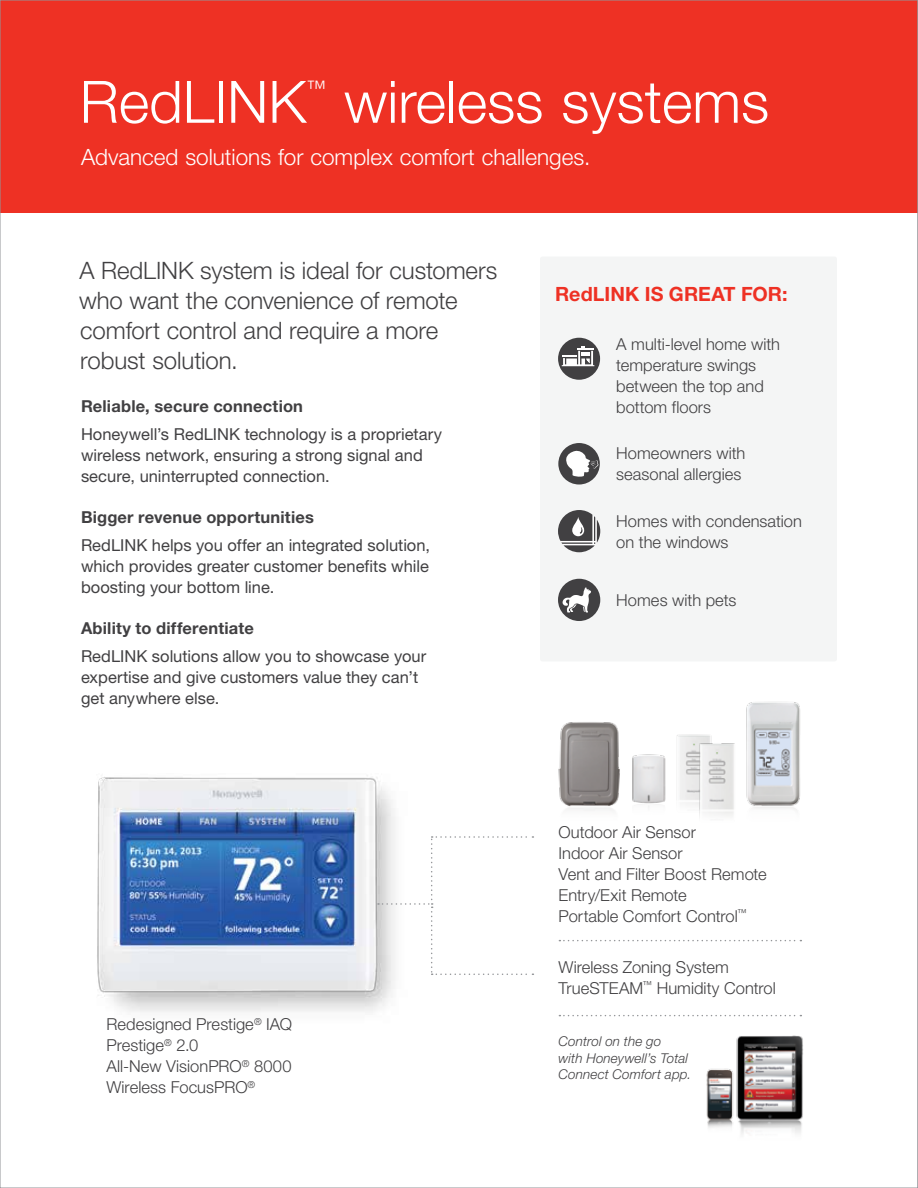
<style>
.page{position:relative;width:918px;height:1188px;background:#fff}
.page>*{position:absolute;margin:0;border:0;box-sizing:border-box;transform-origin:0 0}
.t1{font:300 58.5px "Helvetica Neue LT Std";color:#fff}
.t2{font:300 24px/30px "Helvetica Neue LT Std";letter-spacing:-.005em;color:#414042}
.t3{font:300 22.5px "Helvetica Neue LT Std";color:#fff}
.t4{font:300 20.1px "Helvetica Neue LT Std";color:#fff}
.t5{font:700 19.65px "Helvetica Neue LT Std";letter-spacing:.005em;color:#ee3124}
.t6{font:300 16.5px/21px "Helvetica Neue LT Std";color:#414042}
.t7{font:16.5px/21px "Helvetica Neue LT Std";color:#414042}
.t8{font:700 16.5px "Helvetica Neue LT Std";letter-spacing:.01em;color:#414042}
.t9{font:italic 300 13.5px/16.5px "Helvetica Neue LT Std";letter-spacing:.01em;color:#414042}
</style>
<div class="page">
<div style="left:540px;top:256px;width:297px;height:406px;background:#f4f5f5;border-radius:2px"></div>
<img style="left:97px;top:777px;width:298px;height:235px">
<div style="left:0;top:0;width:918px;height:213px;background:#ee3124"></div>
<div style="left:358px;top:830px;width:182px;height:108px;background:#000;opacity:.27"></div>
<svg style="left:559px;top:940px;width:242px;height:1px"></svg>
<svg style="left:559px;top:1015px;width:242px;height:1px"></svg>
<img style="left:706px;top:1035px;width:97px;height:99px">
<img style="left:746px;top:702px;width:54px;height:109px">
<img style="left:677px;top:734px;width:35px;height:72px">
<img style="left:698px;top:740px;width:37px;height:76px">
<img style="left:632px;top:754px;width:34px;height:54px">
<img style="left:558px;top:722px;width:62px;height:89px">
<div style="left:558px;top:579px;width:42px;height:42px;background:#414042;border-radius:50%"></div>
<svg style="left:562px;top:587px;width:29px;height:25px"></svg>
<svg style="left:558px;top:443px;width:42px;height:42px"></svg>
<svg style="left:558px;top:510px;width:42px;height:42px"></svg>
<div style="left:558px;top:338px;width:42px;height:42px;background:#414042;border-radius:50%"></div>
<svg style="left:562px;top:346px;width:32px;height:20px"></svg>
<div style="left:405px;top:907px;width:135px;height:101px;background:#fff"></div>
<svg style="left:378px;top:836px;width:155px;height:139px"></svg>
<h1 class="t1" style="left:80px;top:66px;width:228px">RedLINK</h1>
<p class="t4" style="left:306px;top:75px;width:21px">™</p>
<h1 class="t1" style="left:344px;top:66px;width:427px">wireless systems</h1>
<h3 class="t3" style="left:81px;top:143px;width:511px">Advanced solutions for complex comfort challenges.</h3>
<h2 class="t2" style="left:79px;top:255px;width:420px">A RedLINK system is ideal for customers who want the convenience of remote comfort control and require a more robust solution.</h2>
<p class="t8" style="left:81px;top:396px;width:224px">Reliable, secure connection</p>
<p class="t7" style="left:81px;top:423px;width:363px">Honeywell’s RedLINK technology is a proprietary wireless network, ensuring a strong signal and secure, uninterrupted connection.</p>
<p class="t8" style="left:81px;top:507px;width:234px">Bigger revenue opportunities</p>
<p class="t7" style="left:81px;top:534px;width:351px;text-align:justify">RedLINK helps you offer an integrated solution, which provides greater customer benefits while boosting your bottom line.</p>
<p class="t8" style="left:81px;top:618px;width:174px">Ability to differentiate</p>
<p class="t7" style="left:81px;top:645px;width:347px">RedLINK solutions allow you to showcase your expertise and give customers value they can’t get anywhere else.</p>
<p class="t6" style="left:106px;top:1014px;width:187px">Redesigned Prestige<sup>®</sup> IAQ<br>Prestige<sup>®</sup> 2.0<br>All-New VisionPRO<sup>®</sup> 8000<br>Wireless FocusPRO<sup>®</sup></p>
<p class="t5" style="left:555px;top:282px;width:234px">RedLINK IS GREAT FOR:</p>
<p class="t6" style="left:616px;top:333px;width:165px">A multi-level home with temperature swings between the top and bottom floors</p>
<p class="t6" style="left:616px;top:442px;width:131px">Homeowners with seasonal allergies</p>
<p class="t6" style="left:616px;top:510px;width:187px">Homes with condensation on the windows</p>
<p class="t6" style="left:616px;top:589px;width:122px">Homes with pets</p>
<p class="t6" style="left:559px;top:821px;width:210px">Outdoor Air Sensor<br>Indoor Air Sensor<br>Vent and Filter Boost Remote<br>Entry/Exit Remote<br>Portable Comfort Control<sup>™</sup></p>
<p class="t6" style="left:559px;top:956px;width:219px">Wireless Zoning System<br>TrueSTEAM<sup>™</sup> Humidity Control</p>
<p class="t9" style="left:559px;top:1033px;width:134px">Control on the go<br>with Honeywell’s Total<br>Connect Comfort app.</p>
</div>
